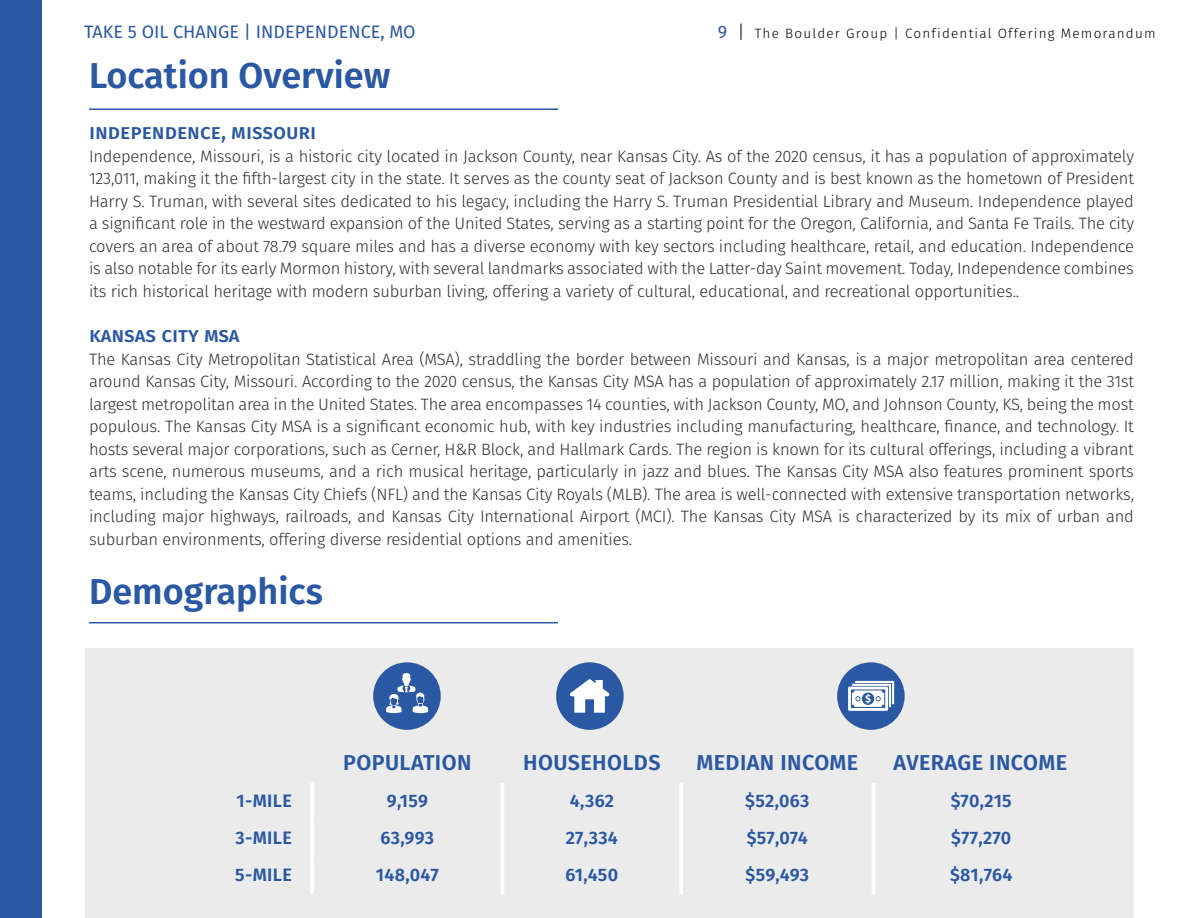
<style>
.page{position:relative;width:1188px;height:918px;background:#fff}
.page>*{position:absolute;margin:0;border:0;box-sizing:border-box;transform-origin:0 0}
.t1{font:600 36px "Fira Sans";color:#2b58a2}
.t2{font:600 21.6px "Fira Sans";letter-spacing:.02em;color:#2b58a2}
.t3{font:500 21px "Fira Sans";color:#2b58a2}
.t4{font:600 18px "Fira Sans";letter-spacing:.015em;color:#2b58a2}
.t5{font:18px "Fira Sans";color:#2b58a2}
.t6{font:300 16.5px/22.5px "Fira Sans";letter-spacing:-.01em;color:#2e2e2f;text-align:justify}
.t7{font:300 13.5px "Fira Sans";letter-spacing:.09em;color:#000}
.s1{font-weight:400;font-size:18px;color:#2b58a2}
.s2{font-size:18px}
</style>
<div class="page">
<div style="left:85px;top:649px;width:1049px;height:269px;background:#ebebec"></div>
<hr style="left:310px;top:783px;width:4px;height:37px;background:#fff">
<hr style="left:310px;top:820px;width:4px;height:37px;background:#fff">
<hr style="left:310px;top:857px;width:4px;height:37px;background:#fff">
<hr style="left:501px;top:783px;width:3px;height:37px;background:#fff">
<hr style="left:501px;top:820px;width:3px;height:37px;background:#fff">
<hr style="left:501px;top:857px;width:3px;height:37px;background:#fff">
<hr style="left:679px;top:783px;width:4px;height:37px;background:#fff">
<hr style="left:679px;top:820px;width:4px;height:37px;background:#fff">
<hr style="left:679px;top:857px;width:4px;height:37px;background:#fff">
<hr style="left:872px;top:783px;width:3px;height:37px;background:#fff">
<hr style="left:872px;top:820px;width:3px;height:37px;background:#fff">
<hr style="left:872px;top:857px;width:3px;height:37px;background:#fff">
<div style="left:373px;top:662px;width:68px;height:68px;background:#2b58a2;border-radius:50%"></div>
<svg style="left:386px;top:673px;width:42px;height:40px"></svg>
<div style="left:556px;top:662px;width:68px;height:68px;background:#2b58a2;border-radius:50%"></div>
<svg style="left:570px;top:679px;width:40px;height:34px"></svg>
<div style="left:837px;top:662px;width:68px;height:68px;background:#2b58a2;border-radius:50%"></div>
<svg style="left:848px;top:681px;width:46px;height:30px"></svg>
<hr style="left:89px;top:108px;width:469px;height:2px;background:#2b58a2">
<hr style="left:89px;top:622px;width:469px;height:1px;background:#2b58a2">
<div style="left:0;top:0;width:41px;height:918px;background:#2b58a2"></div>
<p class="t5" style="left:84px;top:18px;width:333px">TAKE 5 OIL CHANGE | INDEPENDENCE, MO</p>
<p class="t7" style="left:718px;top:24px;width:439px"><span class="s1">9</span> <span class="s2">|</span> The Boulder Group | Confidential Offering Memorandum</p>
<h1 class="t1" style="left:89px;top:46px;width:303px">Location Overview</h1>
<p class="t3" style="left:89px;top:115px;width:229px">independence, missouri</p>
<p class="t6" style="left:89px;top:145px;width:1047px">Independence, Missouri, is a historic city located in Jackson County, near Kansas City. As of the 2020 census, it has a population of approximately 123,011, making it the fifth-largest city in the state. It serves as the county seat of Jackson County and is best known as the hometown of President Harry S. Truman, with several sites dedicated to his legacy, including the Harry S. Truman Presidential Library and Museum. Independence played a significant role in the westward expansion of the United States, serving as a starting point for the Oregon, California, and Santa Fe Trails. The city covers an area of about 78.79 square miles and has a diverse economy with key sectors including healthcare, retail, and education. Independence is also notable for its early Mormon history, with several landmarks associated with the Latter-day Saint movement. Today, Independence combines its rich historical heritage with modern suburban living, offering a variety of cultural, educational, and recreational opportunities..</p>
<p class="t3" style="left:89px;top:318px;width:152px">kansas city msa</p>
<p class="t6" style="left:89px;top:348px;width:1047px">The Kansas City Metropolitan Statistical Area (MSA), straddling the border between Missouri and Kansas, is a major metropolitan area centered around Kansas City, Missouri. According to the 2020 census, the Kansas City MSA has a population of approximately 2.17 million, making it the 31st largest metropolitan area in the United States. The area encompasses 14 counties, with Jackson County, MO, and Johnson County, KS, being the most populous. The Kansas City MSA is a significant economic hub, with key industries including manufacturing, healthcare, finance, and technology. It hosts several major corporations, such as Cerner, H&amp;R Block, and Hallmark Cards. The region is known for its cultural offerings, including a vibrant arts scene, numerous museums, and a rich musical heritage, particularly in jazz and blues. The Kansas City MSA also features prominent sports teams, including the Kansas City Chiefs (NFL) and the Kansas City Royals (MLB). The area is well-connected with extensive transportation networks, including major highways, railroads, and Kansas City International Airport (MCI). The Kansas City MSA is characterized by its mix of urban and suburban environments, offering diverse residential options and amenities.</p>
<h1 class="t1" style="left:89px;top:562px;width:236px">Demographics</h1>
<h2 class="t2" style="left:343px;top:744px;width:130px">POPULATION</h2>
<h2 class="t2" style="left:523px;top:744px;width:139px">HOUSEHOLDS</h2>
<h2 class="t2" style="left:696px;top:744px;width:164px">MEDIAN INCOME</h2>
<h2 class="t2" style="left:894px;top:744px;width:175px">AVERAGE INCOME</h2>
<p class="t4" style="left:237px;top:786px;width:57px">1-MILE</p>
<p class="t4" style="left:387px;top:786px;width:43px">9,159</p>
<p class="t4" style="left:570px;top:786px;width:46px">4,362</p>
<p class="t4" style="left:745px;top:786px;width:66px">$52,063</p>
<p class="t4" style="left:951px;top:786px;width:62px">$70,215</p>
<p class="t4" style="left:235px;top:823px;width:58px">3-MILE</p>
<p class="t4" style="left:381px;top:823px;width:55px">63,993</p>
<p class="t4" style="left:566px;top:823px;width:54px">27,334</p>
<p class="t4" style="left:747px;top:823px;width:63px">$57,074</p>
<p class="t4" style="left:951px;top:823px;width:62px">$77,270</p>
<p class="t4" style="left:235px;top:860px;width:58px">5-MILE</p>
<p class="t4" style="left:376px;top:860px;width:65px">148,047</p>
<p class="t4" style="left:566px;top:860px;width:54px">61,450</p>
<p class="t4" style="left:746px;top:860px;width:65px">$59,493</p>
<p class="t4" style="left:950px;top:860px;width:64px">$81,764</p>
</div>
